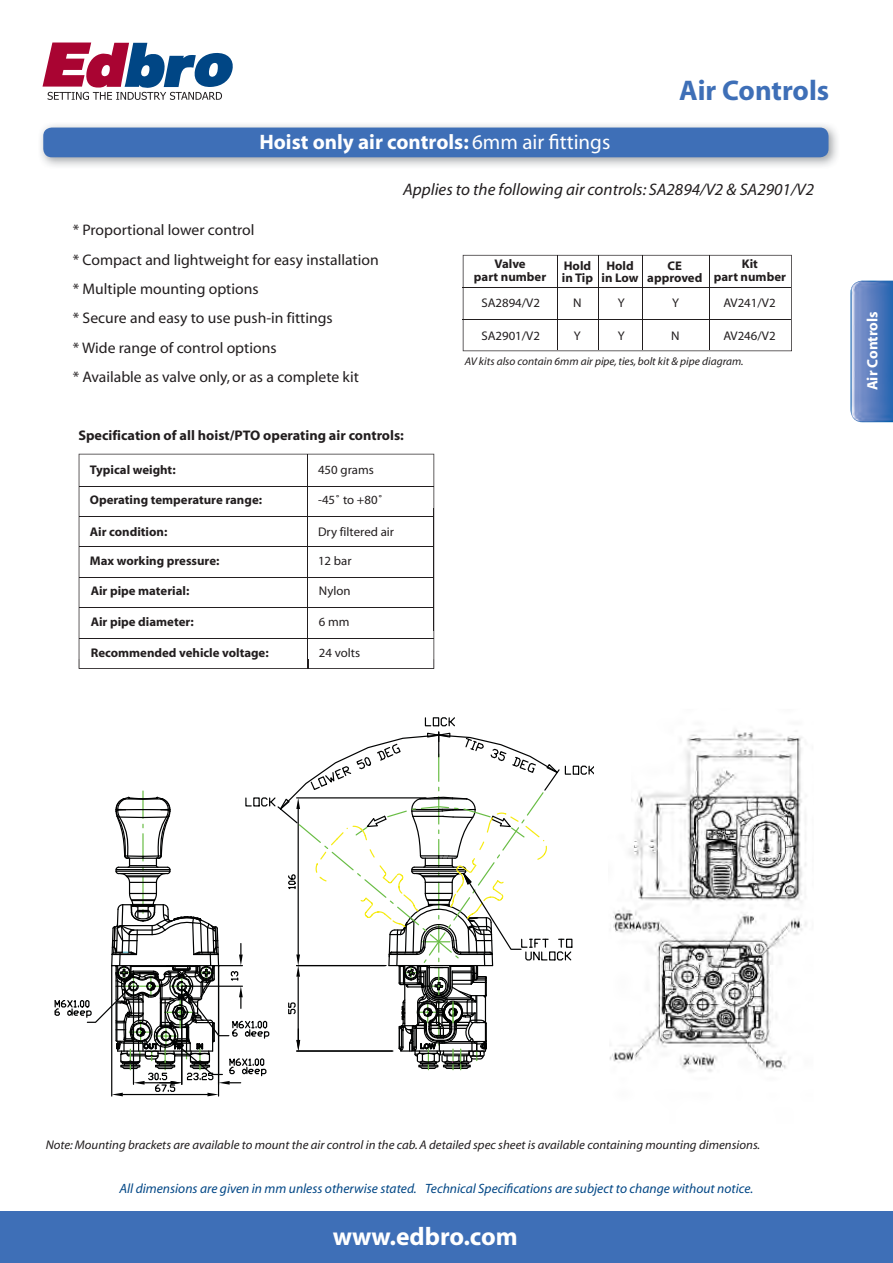
<style>
.page{position:relative;width:893px;height:1263px;background:#fff}
.page>*{position:absolute;margin:0;border:0;box-sizing:border-box;transform-origin:0 0}
.t1{font:700 28.5px "Myriad";color:#3e6fb7}
.t2{font:700 25.5px "Myriad";color:#fff}
.t3{font:700 21px "Myriad";color:#fff}
.t4{font:italic 16.8px "Myriad";color:#221e1f}
.t5{font:15.3px/29.2px "Myriad";color:#221e1f}
.t6{font:700 15px "Myriad";color:#fff}
.t7{font:700 13.95px "Myriad";color:#221e1f}
.t8{font:italic 13.5px "Myriad";color:#004685}
.t9{font:700 12.6px/12.6px "Myriad";color:#221e1f;text-align:center}
.t10{font:italic 12.6px "Myriad";color:#221e1f}
.t11{font:12.6px "Myriad";color:#221e1f}
.t12{font:italic 11.1px "Myriad";color:#221e1f}
.s1{font-weight:400}
</style>
<div class="page">
<svg style="left:43px;top:43px;width:190px;height:57px"></svg>
<div style="left:0;top:1212px;width:893px;height:51px;background:#3e6fb7"></div>
<img style="left:40px;top:125px;width:797px;height:41px">
<div style="left:43px;top:128px;width:785px;height:29px;background:#3e6fb7;border-radius:9px"></div>
<svg style="left:463px;top:255px;width:329px;height:96px"></svg>
<hr style="left:557px;top:255px;width:1px;height:94px;background:#221e1f">
<hr style="left:598px;top:255px;width:1px;height:94px;background:#221e1f">
<hr style="left:642px;top:255px;width:1px;height:94px;background:#221e1f">
<hr style="left:709px;top:255px;width:1px;height:94px;background:#221e1f">
<hr style="left:463px;top:287px;width:328px;height:1px;background:#221e1f">
<hr style="left:463px;top:319px;width:328px;height:1px;background:#221e1f">
<svg style="left:79px;top:454px;width:355px;height:205px"></svg>
<hr style="left:308px;top:454px;width:1px;height:214px;background:#221e1f">
<hr style="left:79px;top:486px;width:355px;height:1px;background:#221e1f">
<hr style="left:79px;top:516px;width:355px;height:1px;background:#221e1f">
<hr style="left:79px;top:546px;width:355px;height:1px;background:#221e1f">
<hr style="left:79px;top:577px;width:355px;height:1px;background:#221e1f">
<hr style="left:79px;top:607px;width:355px;height:1px;background:#221e1f">
<hr style="left:79px;top:638px;width:355px;height:1px;background:#221e1f">
<img style="left:79px;top:659px;width:355px;height:10px">
<img style="left:92px;top:659px;width:176px;height:1px">
<svg style="left:54px;top:717px;width:540px;height:380px"></svg>
<img style="left:609px;top:729px;width:198px;height:343px">
<img style="left:850px;top:281px;width:43px;height:141px">
<h3 class="t3" style="left:259px;top:134px;width:352px">Hoist only air controls: <span class="s1">6mm air fittings</span></h3>
<h1 class="t1" style="left:679px;top:80px;width:151px">Air Controls</h1>
<p class="t5" style="left:73px;top:217px;width:307px">* Proportional lower control<br>* Compact and lightweight for easy installation * Multiple mounting options<br>* Secure and easy to use push-in fittings<br>* Wide range of control options<br>* Available as valve only, or as a complete kit</p>
<p class="t4" style="left:403px;top:183px;width:413px">Applies to the following air controls: SA2894/V2 &amp; SA2901/V2</p>
<p class="t9" style="left:474px;top:259px;width:74px">Valve<br>part number</p>
<p class="t9" style="left:714px;top:259px;width:74px">Kit<br>part number</p>
<p class="t9" style="left:562px;top:260px;width:33px;text-align:left">Hold in Tip</p>
<p class="t9" style="left:601px;top:260px;width:39px">Hold in Low</p>
<p class="t9" style="left:647px;top:260px;width:57px">CE approved</p>
<p class="t11" style="left:481px;top:298px;width:60px">SA2894/V2</p>
<p class="t11" style="left:573px;top:298px;width:10px">N</p>
<p class="t11" style="left:618px;top:298px;width:8px">Y</p>
<p class="t11" style="left:672px;top:298px;width:8px">Y</p>
<p class="t11" style="left:723px;top:298px;width:53px">AV241/V2</p>
<p class="t11" style="left:481px;top:331px;width:60px">SA2901/V2</p>
<p class="t11" style="left:574px;top:331px;width:8px">Y</p>
<p class="t11" style="left:618px;top:331px;width:8px">Y</p>
<p class="t11" style="left:671px;top:331px;width:10px">N</p>
<p class="t11" style="left:723px;top:331px;width:53px">AV246/V2</p>
<p class="t12" style="left:465px;top:357px;width:280px">AV kits also contain 6mm air pipe, ties, bolt kit &amp; pipe diagram.</p>
<p class="t7" style="left:78px;top:431px;width:327px">Specification of all hoist/PTO operating air controls:</p>
<p class="t9" style="left:90px;top:464px;width:87px">Typical weight:</p>
<p class="t9" style="left:90px;top:495px;width:174px">Operating temperature range:</p>
<p class="t9" style="left:90px;top:526px;width:79px">Air condition:</p>
<p class="t9" style="left:90px;top:556px;width:131px">Max working pressure:</p>
<p class="t9" style="left:91px;top:586px;width:100px">Air pipe material:</p>
<p class="t9" style="left:91px;top:616px;width:104px">Air pipe diameter:</p>
<p class="t9" style="left:91px;top:648px;width:179px">Recommended vehicle volta e:</p>
<p class="t9" style="left:251px;top:648px;width:9px">g</p>
<p class="t11" style="left:318px;top:465px;width:57px">450 grams</p>
<p class="t11" style="left:318px;top:495px;width:66px">-45˚ to +80˚</p>
<p class="t11" style="left:318px;top:527px;width:78px">Dry filtered air</p>
<p class="t11" style="left:318px;top:556px;width:35px">12 bar</p>
<p class="t11" style="left:319px;top:586px;width:33px">Nylon</p>
<p class="t11" style="left:319px;top:617px;width:32px">6 mm</p>
<p class="t11" style="left:319px;top:648px;width:43px">24 volts</p>
<p class="t6" style="left:867px;top:390px;width:80px;rotate:-90deg">Air Controls</p>
<p class="t10" style="left:46px;top:1140px;width:716px">Note: Mounting brackets are available to mount the air control in the cab. A detailed spec sheet is available containing mounting dimensions.</p>
<p class="t8" style="left:119px;top:1184px;width:635px">All dimensions are given in mm unless otherwise stated. Technical Specifications are subject to change without notice.</p>
<h2 class="t2" style="left:333px;top:1227px;width:187px">www.edbro.com</h2>
</div>
